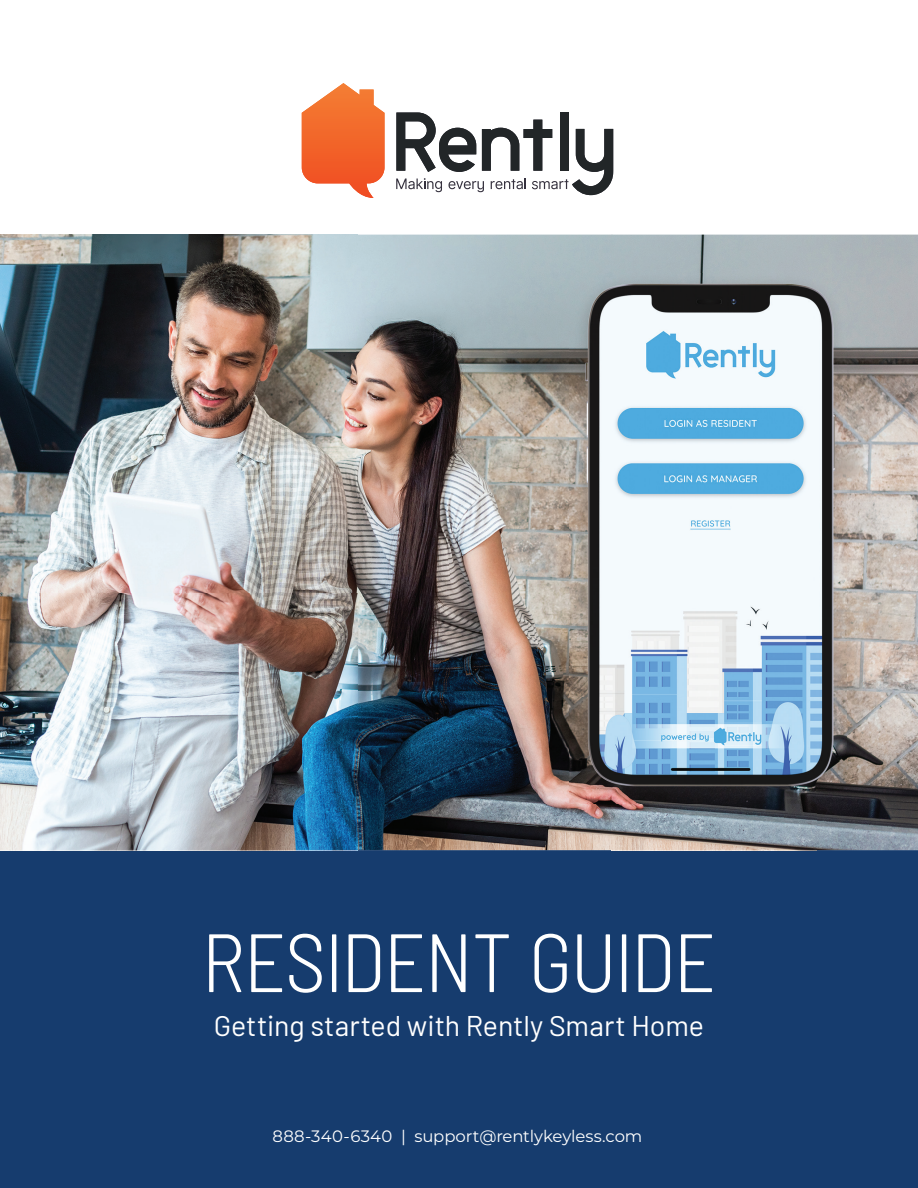
<style>
.page{position:relative;width:918px;height:1188px;background:#fff}
.page>*{position:absolute;margin:0;border:0;box-sizing:border-box;transform-origin:0 0}
.t1{font:300 semi-condensed 82.5px "Barlow";letter-spacing:-.025em;color:#fff}
.t2{font:28.5px "Barlow";color:#fff}
.t3{font:16.5px "Montserrat";color:#fff}
</style>
<div class="page">
<div style="left:0;top:850px;width:918px;height:338px;background:#163c6e"></div>
<img style="left:0;top:235px;width:612px;height:615px">
<div style="left:612px;top:235px;width:306px;height:50px;background:#abb7bb"></div>
<img style="left:816px;top:285px;width:102px;height:565px">
<img style="left:612px;top:804px;width:204px;height:46px">
<img style="left:570px;top:273px;width:277px;height:531px">
<svg style="left:302px;top:83px;width:83px;height:115px"></svg>
<svg style="left:396px;top:113px;width:217px;height:82px"></svg>
<h1 class="t1" style="left:202px;top:903px;width:516px">RESIDENT GUIDE</h1>
<h2 class="t2" style="left:214px;top:1005px;width:492px">Getting started with Rently Smart Home</h2>
<p class="t3" style="left:273px;top:1125px;width:371px">888-340-6340 | support@rentlykeyless.com</p>
</div>
